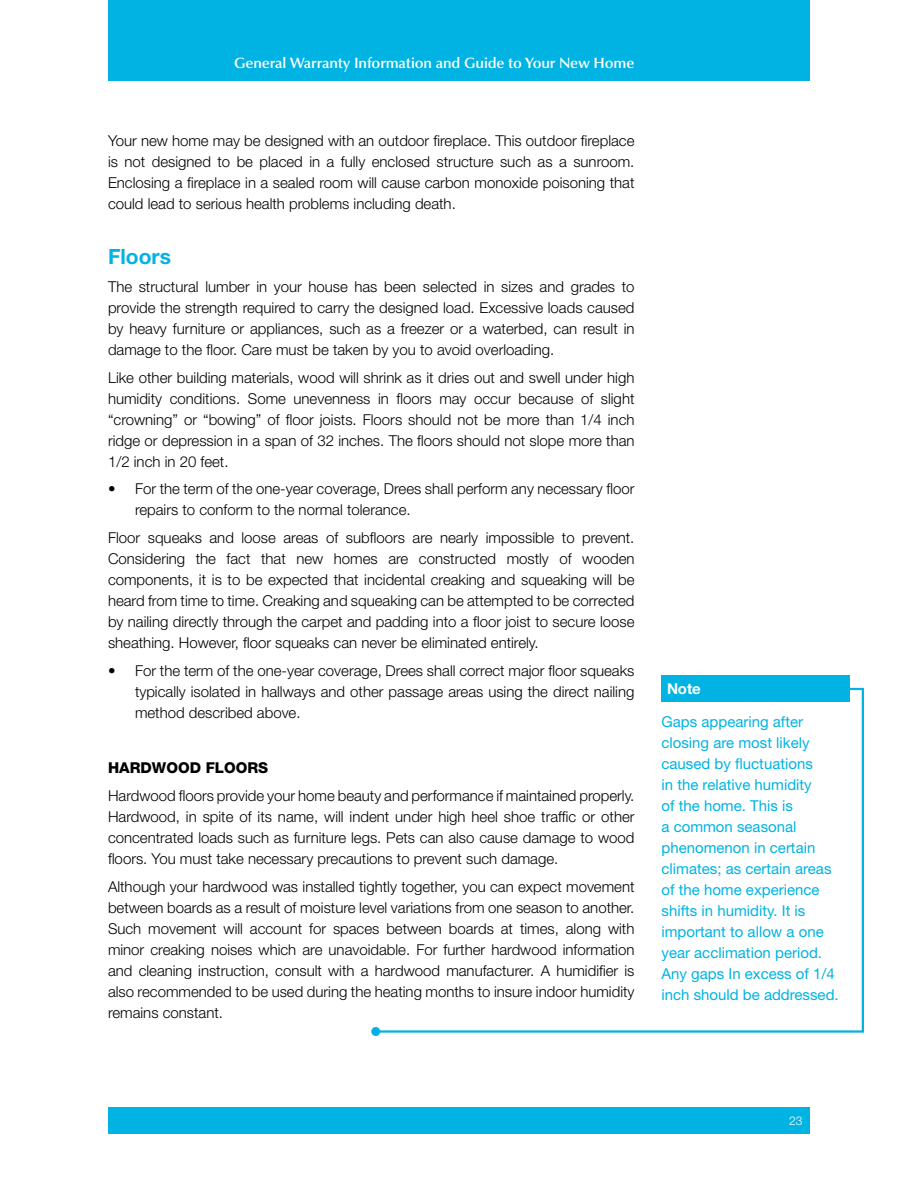
<style>
.page{position:relative;width:918px;height:1188px;background:#fff}
.page>*{position:absolute;margin:0;border:0;box-sizing:border-box;transform-origin:0 0}
.t1{font:700 21px "Helvetica Neue LT Std";color:#00b3e2}
.t2{font:300 15px/21px "Helvetica Neue LT Std";color:#000;text-align:justify}
.t3{font:15px/21px "Helvetica Neue LT Std";color:#00b3e2}
.t4{font:600 15px "Optima LT Std";letter-spacing:-.01em;color:#fff}
.t5{font:800 15px "Helvetica Neue LT Std";color:#000}
.t6{font:700 15px "Helvetica Neue LT Std";color:#fff}
.t7{font:300 12px "Helvetica Neue LT Std";color:#fff}
</style>
<div class="page">
<div style="left:108px;top:1107px;width:702px;height:27px;background:#00b3e2"></div>
<div style="left:108px;top:0;width:702px;height:81px;background:#00b3e2"></div>
<svg style="left:378px;top:687px;width:486px;height:346px"></svg>
<div style="left:371px;top:1027px;width:9px;height:9px;background:#00b3e2;border-radius:50%"></div>
<div style="left:662px;top:675px;width:188px;height:27px;background:#00b3e2"></div>
<p class="t4" style="left:234px;top:54px;width:402px">General Warranty Information and Guide to Your New Home</p>
<p class="t2" style="left:108px;top:130px;width:528px">Your new home may be designed with an outdoor fireplace. This outdoor fireplace is not designed to be placed in a fully enclosed structure such as a sunroom.<br>Enclosing a fireplace in a sealed room will cause carbon monoxide poisoning that could lead to serious health problems including death.</p>
<h1 class="t1" style="left:108px;top:244px;width:64px">Floors</h1>
<p class="t2" style="left:108px;top:276px;width:528px">The structural lumber in your house has been selected in sizes and grades to provide the strength required to carry the designed load. Excessive loads caused by heavy furniture or appliances, such as a freezer or a waterbed, can result in damage to the floor. Care must be taken by you to avoid overloading.</p>
<p class="t2" style="left:108px;top:367px;width:528px">Like other building materials, wood will shrink as it dries out and swell under high humidity conditions. Some unevenness in floors may occur because of slight “crowning” or “bowing” of floor joists. Floors should not be more than 1/4 inch ridge or depression in a span of 32 inches. The floors should not slope more than 1/2 inch in 20 feet.</p>
<p class="t2" style="left:135px;top:478px;width:501px;text-indent:-27px">• For the term of the one-year coverage, Drees shall perform any necessary floor repairs to conform to the normal tolerance.</p>
<p class="t2" style="left:108px;top:527px;width:528px">Floor squeaks and loose areas of subfloors are nearly impossible to prevent.<br>Considering the fact that new homes are constructed mostly of wooden components, it is to be expected that incidental creaking and squeaking will be heard from time to time. Creaking and squeaking can be attempted to be corrected by nailing directly through the carpet and padding into a floor joist to secure loose sheathing. However, floor squeaks can never be eliminated entirely.</p>
<p class="t2" style="left:135px;top:660px;width:501px;text-indent:-27px">• For the term of the one-year coverage, Drees shall correct major floor squeaks typically isolated in hallways and other passage areas using the direct nailing method described above.</p>
<p class="t5" style="left:108px;top:759px;width:162px">HARDWOOD FLOORS</p>
<p class="t2" style="left:108px;top:785px;width:528px">Hardwood floors provide your home beauty and performance if maintained properly.<br>Hardwood, in spite of its name, will indent under high heel shoe traffic or other concentrated loads such as furniture legs. Pets can also cause damage to wood floors. You must take necessary precautions to prevent such damage.</p>
<p class="t2" style="left:108px;top:876px;width:528px">Although your hardwood was installed tightly together, you can expect movement between boards as a result of moisture level variations from one season to another.<br>Such movement will account for spaces between boards at times, along with minor creaking noises which are unavoidable. For further hardwood information and cleaning instruction, consult with a hardwood manufacturer. A humidifier is also recommended to be used during the heating months to insure indoor humidity remains constant.</p>
<p class="t6" style="left:667px;top:679px;width:35px">Note</p>
<p class="t3" style="left:662px;top:711px;width:179px">Gaps appearing after closing are most likely caused by fluctuations<br>in the relative humidity<br>of the home. This is<br>a common seasonal phenomenon in certain climates; as certain areas of the home experience shifts in humidity. It is important to allow a one year acclimation period.<br>Any gaps In excess of 1/4 inch should be addressed.</p>
<p class="t7" style="left:789px;top:1113px;width:15px">23</p>
</div>
